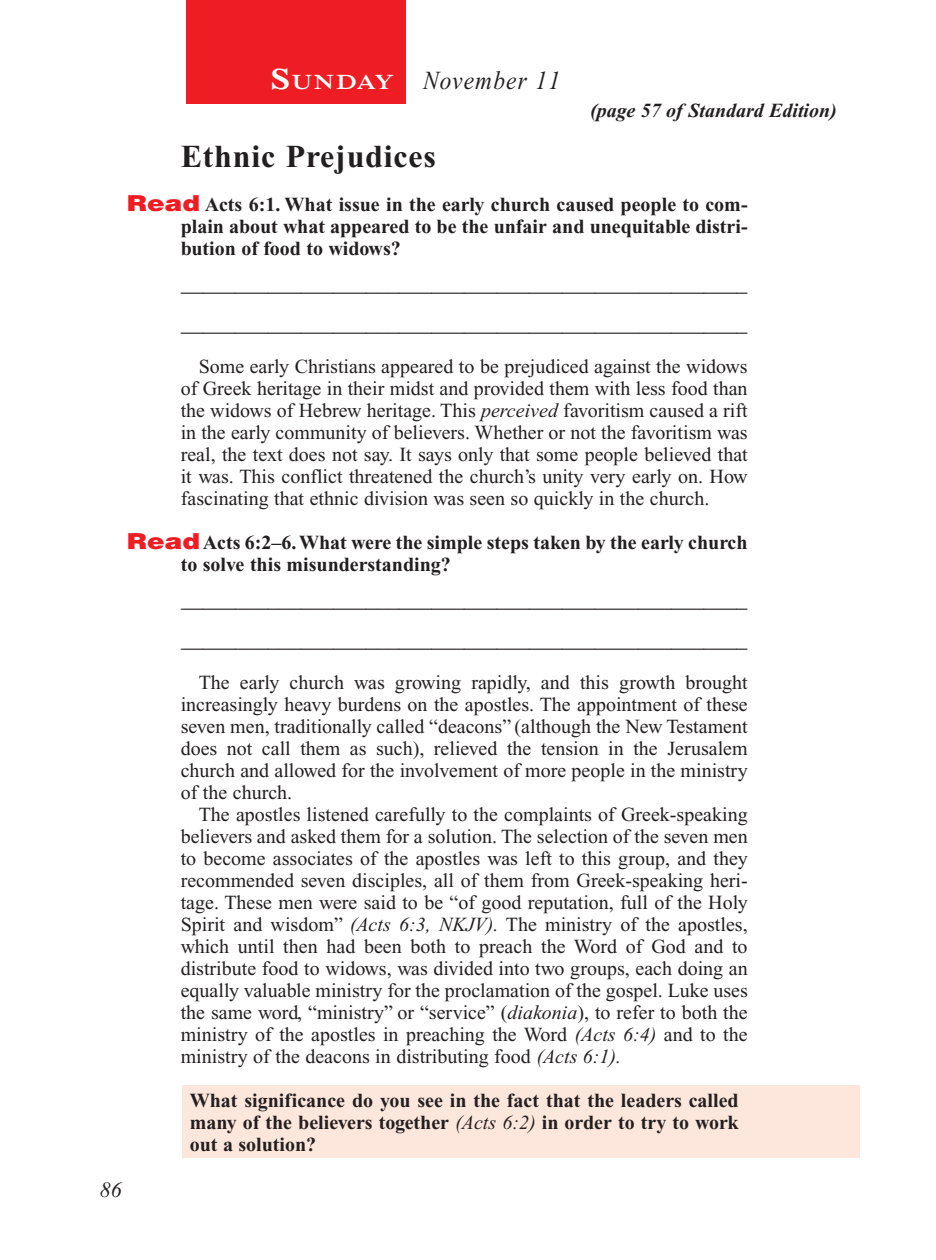
<style>
.page{position:relative;width:936px;height:1260px;background:#fff}
.page>*{position:absolute;margin:0;border:0;box-sizing:border-box;transform-origin:0 0}
.Head{font:700 32px "Times New Roman PS Std";letter-spacing:.025em;color:#231f20}
.Lesson_Dates{font:italic 26px "Times New Roman PS Std";letter-spacing:.05em;color:#231f20;scale:.9 1}
.Blank_Lines{font:22px "Times New Roman PS Std";color:#231f20}
.t1{font:italic 22px "Times New Roman PS Std";color:#231f20}
.Daily_Header{font:600 21px "Times NRMT Std";letter-spacing:.045em;color:#fff;scale:1.1 1}
.Body{font:20px/22px "Times New Roman PS Std";color:#231f20;text-align:justify}
.Question_NO_SB{font:700 20px/22px "Times New Roman PS Std";color:#231f20;text-align:justify}
.x-screened_box-text{font:700 20px/22px "Times New Roman PS Std";color:#231f20;text-align:justify}
.Question{font:700 20px/22px "Times New Roman PS Std";color:#231f20}
.Page_from_SE{font:italic 700 20px "Times New Roman PS Std";color:#231f20}
.s1{font-size:30px}
.s2{font-family:"Helvetica LT Std";font-weight:900;font-size:22px;color:#ee1d23}
.s3{font-style:italic}
.s4{font-weight:400;font-style:italic}
</style>
<div class="page">
<div style="left:186px;top:0;width:220px;height:103px;background:#ee1d23"></div>
<div style="left:183px;top:1086px;width:677px;height:72px;background:#fde7dc"></div>
<p class="Daily_Header" style="left:270px;top:70px;width:114px"><span class="s1">S</span>UNDAY</p>
<p class="Lesson_Dates" style="left:423px;top:66px;width:154px">November 11</p>
<p class="Page_from_SE" style="left:590px;top:100px;width:248px">(page 57 of Standard Edition)</p>
<p class="Head" style="left:181px;top:138px;width:257px">Ethnic Prejudices</p>
<p class="Question_NO_SB" style="left:181px;top:193px;width:568px;text-indent:-54px"><span class="s2">Read</span> Acts 6:1. What issue in the early church caused people to com&shy;plain about what appeared to be the unfair and unequitable distri&shy;bution of food to widows?</p>
<p class="Blank_Lines" style="left:181px;top:271px;width:568px">____________________________________________________</p>
<p class="Blank_Lines" style="left:181px;top:311px;width:568px">____________________________________________________</p>
<p class="Body" style="left:181px;top:355px;width:569px;text-indent:18px">Some early Christians appeared to be prejudiced against the widows of Greek heritage in their midst and provided them with less food than the widows of Hebrew heritage. This <span class="s3">perceived</span> favoritism caused a rift in the early community of believers. Whether or not the favoritism was real, the text does not say. It says only that some people believed that it was. This conflict threatened the church’s unity very early on. How fascinating that ethnic division was seen so quickly in the church.</p>
<p class="Question" style="left:181px;top:531px;width:568px;text-indent:-54px"><span class="s2">Read</span> Acts 6:2–6. What were the simple steps taken by the early church to solve this misunderstanding?</p>
<p class="Blank_Lines" style="left:181px;top:587px;width:568px">____________________________________________________</p>
<p class="Blank_Lines" style="left:181px;top:627px;width:568px">____________________________________________________</p>
<p class="Body" style="left:181px;top:671px;width:569px;text-align:left;text-indent:18px">The early church was growing rapidly, and this growth brought increasingly heavy burdens on the apostles. The appointment of these seven men, traditionally called “deacons” (although the New Testament does not call them as such), relieved the tension in the Jerusalem church and allowed for the involvement of more people in the ministry of the church.</p>
<p class="Body" style="left:181px;top:803px;width:569px;text-indent:18px">The apostles listened carefully to the complaints of Greek-speaking believers and asked them for a solution. The selection of the seven men to become associates of the apostles was left to this group, and they recommended seven disciples, all of them from Greek-speaking heri&shy;tage. These men were said to be “of good reputation, full of the Holy Spirit and wisdom” <span class="s3">(Acts 6:3, NKJV).</span> The ministry of the apostles, which until then had been both to preach the Word of God and to distribute food to widows, was divided into two groups, each doing an equally valuable ministry for the proclamation of the gospel. Luke uses the same word, “ministry” or “service” (<span class="s3">diakonia</span>), to refer to both the ministry of the apostles in preaching the Word <span class="s3">(Acts 6:4)</span> and to the ministry of the deacons in distributing food <span class="s3">(Acts 6:1).</span></p>
<p class="x-screened_box-text" style="left:190px;top:1089px;width:551px">What significance do you see in the fact that the leaders called many of the believers together <span class="s4">(Acts 6:2)</span> in order to try to work out a solution?</p>
<p class="t1" style="left:100px;top:1178px;width:23px">86</p>
</div>
